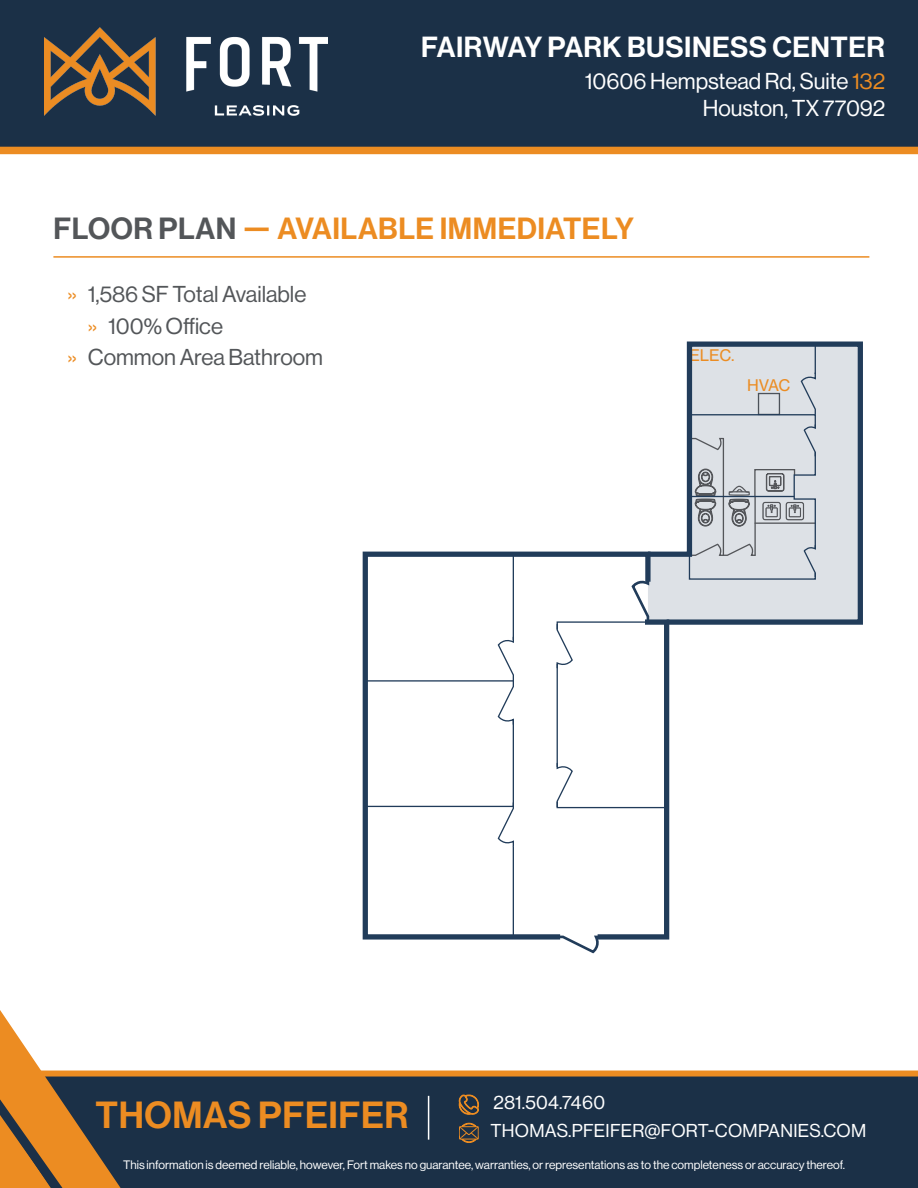
<style>
.page{position:relative;width:918px;height:1188px;background:#fff}
.page>*{position:absolute;margin:0;border:0;box-sizing:border-box;transform-origin:0 0}
.t1{font:37.05px "N Haas Grotesk DS Pro 65 Md";letter-spacing:.015em;color:#ec8c22}
.t2{font:30px "N Haas Grotesk DS Pro 65 Md";letter-spacing:.015em;color:#ec8c22}
.t3{font:28.5px "N Haas Grotesk DS Pro 65 Md";letter-spacing:.015em;color:#fff}
.t4{font:22.5px "N Haas Grotesk DS Pro 55 Rg";color:#535659}
.t5{font:22.5px "N Haas Grotesk DS Pro 55 Rg";color:#fff}
.t6{font:18.3px "N Haas Grotesk DS Pro 55 Rg";letter-spacing:.015em;color:#fff}
.t7{font:15.75px "N Haas Grotesk TX Pro 55 Rg";letter-spacing:-.01em;color:#eb8c23}
.t8{font:12px "N Haas Grotesk DS Pro 55 Rg";color:#fff}
.s1{color:#ec8c22}
.s2{color:#535659}
</style>
<div class="page">
<svg style="left:362px;top:551px;width:281px;height:389px"></svg>
<svg style="left:643px;top:341px;width:220px;height:284px"></svg>
<hr style="left:815px;top:344px;width:1px;height:30px;background:#213c5a">
<hr style="left:513px;top:554px;width:1px;height:86px;background:#213c5a">
<svg style="left:364px;top:636px;width:151px;height:212px"></svg>
<svg style="left:555px;top:576px;width:117px;height:378px"></svg>
<hr style="left:513px;top:846px;width:1px;height:91px;background:#213c5a">
<svg style="left:688px;top:371px;width:129px;height:209px;background:#c5cbd2"></svg>
<div style="left:0;top:0;width:918px;height:154px;background:#1b3047"></div>
<hr style="left:53px;top:256px;width:816px;height:2px;background:#ec8c22">
<div style="left:121px;top:1071px;width:797px;height:117px;background:#1b3047"></div>
<svg style="left:0;top:1010px;width:121px;height:178px"></svg>
<svg style="left:459px;top:1094px;width:21px;height:21px"></svg>
<svg style="left:459px;top:1123px;width:20px;height:20px"></svg>
<hr style="left:428px;top:1096px;width:1px;height:44px;background:#fff">
<img style="left:44px;top:28px;width:284px;height:87px">
<p class="t3" style="left:421px;top:30px;width:465px">FAIRWAY PARK BUSINESS CENTER</p>
<p class="t5" style="left:585px;top:68px;width:302px">10606 Hempstead Rd, Suite <span class="s1">132</span></p>
<p class="t5" style="left:703px;top:95px;width:184px">Houston, TX 77092</p>
<p class="t2" style="left:54px;top:212px;width:582px"><span class="s2">FLOOR PLAN</span> — AVAILABLE IMMEDIATELY</p>
<p class="t4" style="left:68px;top:281px;width:240px"><span class="s1">»</span> 1,586 SF Total Available</p>
<p class="t4" style="left:88px;top:313px;width:137px"><span class="s1">»</span> 100% Office</p>
<p class="t4" style="left:68px;top:344px;width:257px"><span class="s1">»</span> Common Area Bathroom</p>
<p class="t7" style="left:689px;top:346px;width:47px">ELEC.</p>
<p class="t7" style="left:747px;top:375px;width:45px">HVAC</p>
<p class="t6" style="left:493px;top:1093px;width:113px">281.504.7460</p>
<p class="t6" style="left:490px;top:1121px;width:377px">THOMAS.PFEIFER@FORT-COMPANIES.COM</p>
<p class="t1" style="left:96px;top:1094px;width:315px">THOMAS PFEIFER</p>
<p class="t8" style="left:123px;top:1158px;width:723px">This information is deemed reliable, however, Fort makes no guarantee, warranties, or representations as to the completeness or accuracy thereof.</p>
</div>
